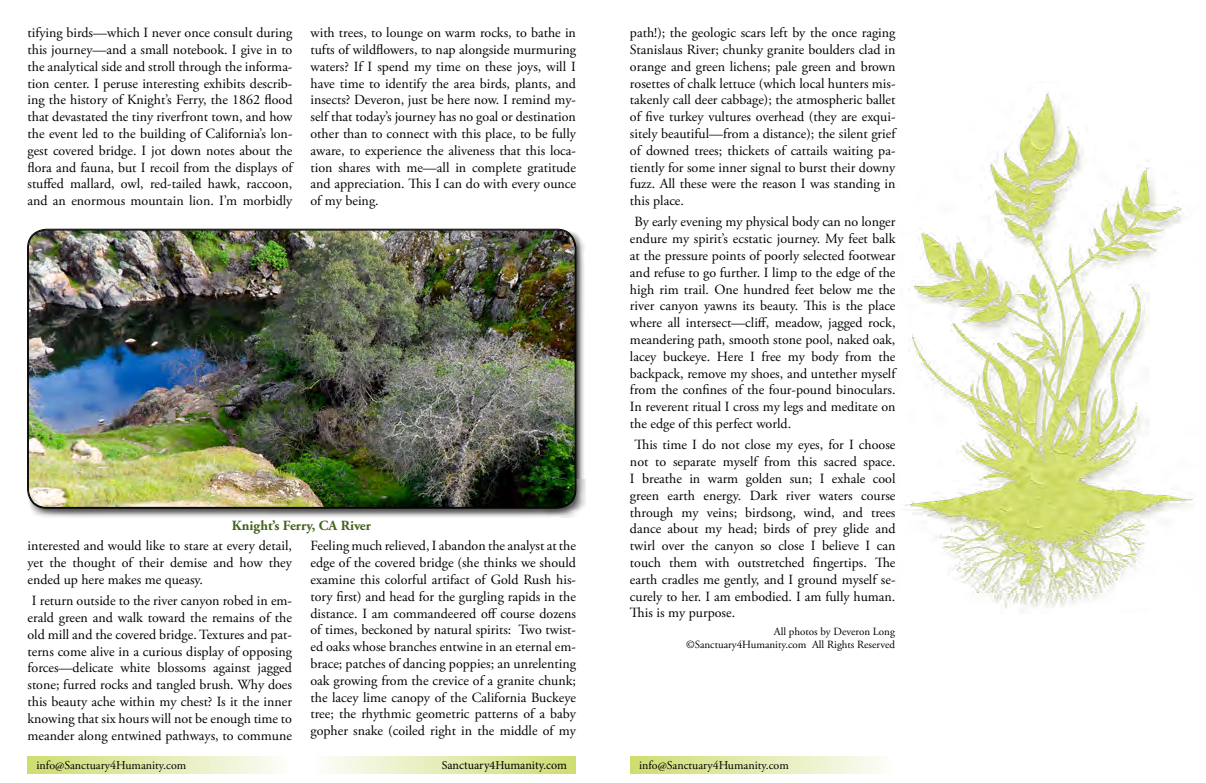
<style>
.page{position:relative;width:1206px;height:783px;background:#fff}
.page>*{position:absolute;margin:0;border:0;box-sizing:border-box;transform-origin:0 0}
.t1{font:14px/16.8px "Adobe Garamond Pro";color:#000;text-align:justify}
.t2{font:700 14px "Adobe Garamond Pro";color:#44621d}
.t3{font:12px "Adobe Garamond Pro";color:#000}
.t4{font:12px "Minion Pro";color:#000}
.t5{font:11px/13.2px "Adobe Garamond Pro";color:#000;text-align:right}
</style>
<div class="page">
<div style="left:28px;top:756px;width:264px;height:18px;background:linear-gradient(to right,#cfdc6f,#fcfdfa)"></div>
<div style="left:630px;top:756px;width:265px;height:18px;background:linear-gradient(to right,#cfdc6f,#fcfdfb)"></div>
<div style="left:311px;top:756px;width:265px;height:18px;background:linear-gradient(to right,#fcfdfc,#cfdc6f)"></div>
<div style="left:27px;top:228px;width:559px;height:290px;background:#000;opacity:.75"></div>
<img style="left:28px;top:230px;width:547px;height:277px">
<div style="left:28px;top:230px;width:547px;height:277px;border:1px solid #000;border-radius:18px"></div>
<img style="left:902px;top:91px;width:291px;height:520px">
<p class="t1" style="left:27px;top:25px;width:267px">tifying birds—which I never once consult during this journey—and a small notebook. I give in to the analytical side and stroll through the informa&shy;tion center. I peruse interesting exhibits describ&shy;ing the history of Knight’s Ferry, the 1862 flood that devastated the tiny riverfront town, and how the event led to the building of California’s lon&shy;gest covered bridge. I jot down notes about the flora and fauna, but I recoil from the displays of stuffed mallard, owl, red-tailed hawk, raccoon, and an enormous mountain lion. I’m morbidly</p>
<p class="t1" style="left:310px;top:25px;width:267px">with trees, to lounge on warm rocks, to bathe in tufts of wildflowers, to nap alongside murmuring waters? If I spend my time on these joys, will I have time to identify the area birds, plants, and insects? Deveron, just be here now. I remind my&shy;self that today’s journey has no goal or destination other than to connect with this place, to be fully aware, to experience the aliveness that this loca&shy;tion shares with me—all in complete gratitude and appreciation. This I can do with every ounce of my being.</p>
<p class="t2" style="left:232px;top:517px;width:141px">Knight’s Ferry, CA River</p>
<p class="t1" style="left:27px;top:538px;width:266px">interested and would like to stare at every detail, yet the thought of their demise and how they ended up here makes me queasy.</p>
<p class="t1" style="left:27px;top:593px;width:266px;text-align:center">I return outside to the river canyon robed in em&shy;erald green and walk toward the remains of the old mill and the covered bridge. Textures and pat&shy;terns come alive in a curious display of opposing forces—delicate white blossoms against jagged stone; furred rocks and tangled brush. Why does this beauty ache within my chest? Is it the inner knowing that six hours will not be enough time to meander along entwined pathways, to commune</p>
<p class="t1" style="left:310px;top:538px;width:267px">Feeling much relieved, I abandon the analyst at the edge of the covered bridge (she thinks we should examine this colorful artifact of Gold Rush his&shy;tory first) and head for the gurgling rapids in the distance. I am commandeered off course dozens of times, beckoned by natural spirits: Two twist&shy;ed oaks whose branches entwine in an eternal em&shy;brace; patches of dancing poppies; an unrelenting oak growing from the crevice of a granite chunk; the lacey lime canopy of the California Buckeye tree; the rhythmic geometric patterns of a baby gopher snake (coiled right in the middle of my</p>
<p class="t1" style="left:630px;top:25px;width:267px">path!); the geologic scars left by the once raging Stanislaus River; chunky granite boulders clad in orange and green lichens; pale green and brown rosettes of chalk lettuce (which local hunters mis&shy;takenly call deer cabbage); the atmospheric ballet of five turkey vultures overhead (they are exqui&shy;sitely beautiful—from a distance); the silent grief of downed trees; thickets of cattails waiting pa&shy;tiently for some inner signal to burst their downy fuzz. All these were the reason I was standing in this place.</p>
<p class="t1" style="left:630px;top:214px;width:267px;text-indent:4px">By early evening my physical body can no longer endure my spirit’s ecstatic journey. My feet balk at the pressure points of poorly selected footwear and refuse to go further. I limp to the edge of the high rim trail. One hundred feet below me the river canyon yawns its beauty. This is the place where all intersect—cliff, meadow, jagged rock, meandering path, smooth stone pool, naked oak, lacey buckeye. Here I free my body from the backpack, remove my shoes, and untether myself from the confines of the four-pound binoculars.<br>In reverent ritual I cross my legs and meditate on the edge of this perfect world.</p>
<p class="t1" style="left:630px;top:437px;width:267px;text-indent:4px">This time I do not close my eyes, for I choose not to separate myself from this sacred space.<br>I breathe in warm golden sun; I exhale cool green earth energy. Dark river waters course through my veins; birdsong, wind, and trees dance about my head; birds of prey glide and twirl over the canyon so close I believe I can touch them with outstretched fingertips. The earth cradles me gently, and I ground myself se&shy;curely to her. I am embodied. I am fully human.<br>This is my purpose.</p>
<p class="t5" style="left:686px;top:625px;width:210px">All photos by Deveron Long ©Sanctuary4Humanity.com All Rights Reserved</p>
<p class="t3" style="left:36px;top:758px;width:151px">info@Sanctuary4Humanity.com</p>
<p class="t4" style="left:442px;top:757px;width:127px">Sanctuary4Humanity.com</p>
<p class="t3" style="left:639px;top:758px;width:151px">info@Sanctuary4Humanity.com</p>
</div>
